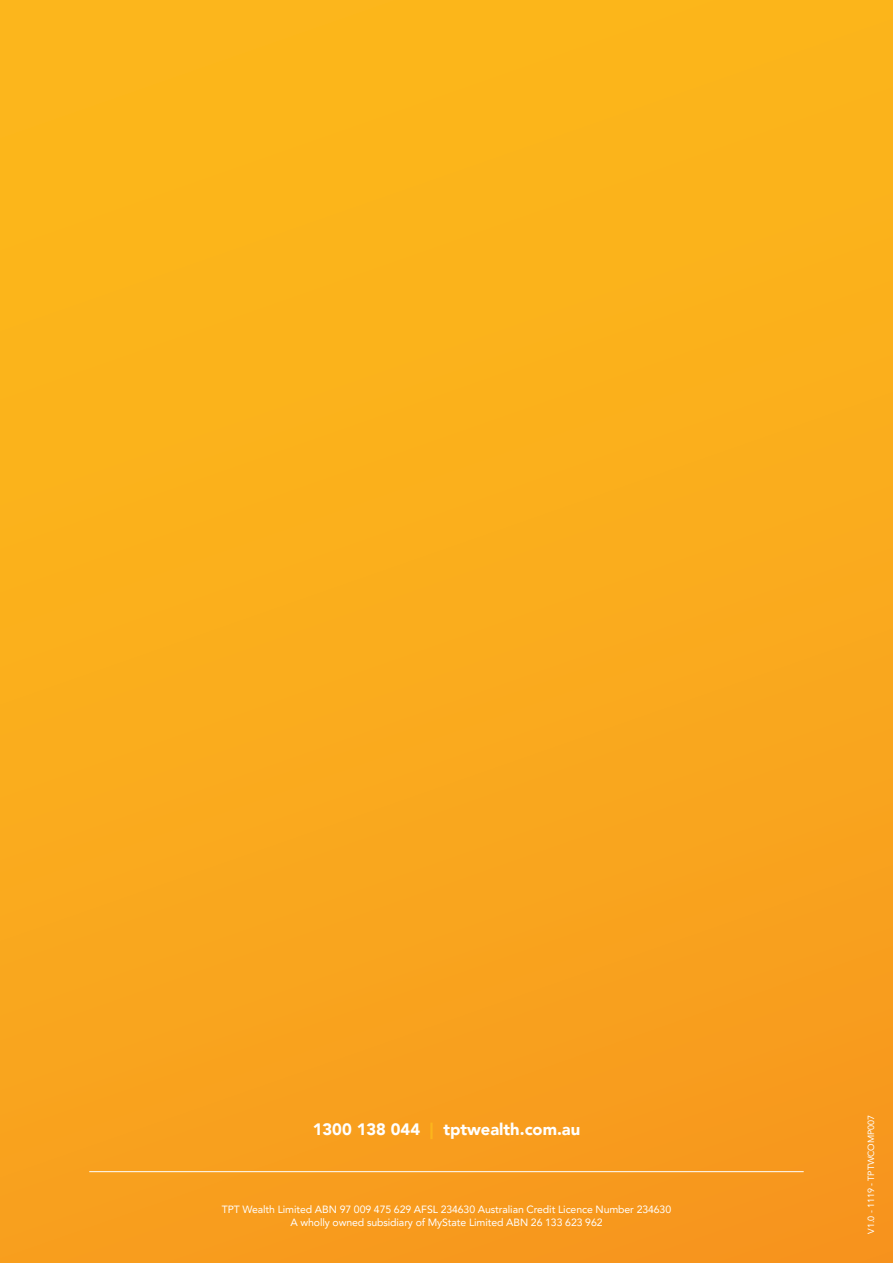
<style>
.page{position:relative;width:893px;height:1263px;background:#fff}
.page>*{position:absolute;margin:0;border:0;box-sizing:border-box;transform-origin:0 0}
.t1{font:900 16.5px "Avenir LT Pro";color:#fff}
.t2{font:10.5px/12.6px "Avenir LT Pro";letter-spacing:-.01em;color:#fff;text-align:center}
.t3{font:9px "Avenir LT Pro";letter-spacing:-.01em;color:#fff}
.s1{color:#fcb61c}
</style>
<div class="page">
<div style="left:0;top:0;width:893px;height:1263px;background:linear-gradient(to bottom,#fcba1a,#f89c1f)"></div>
<hr style="left:89px;top:1171px;width:715px;height:1px;background:#fff">
<h1 class="t1" style="left:313px;top:1119px;width:269px">1300 138 044 <span class="s1">|</span> tptwealth.com.au</h1>
<p class="t2" style="left:222px;top:1203px;width:451px">TPT Wealth Limited ABN 97 009 475 629 AFSL 234630 Australian Credit Licence Number 234630<br>A wholly owned subsidiary of MyState Limited ABN 26 133 623 962</p>
<p class="t3" style="left:865px;top:1233px;width:120px;rotate:-90deg">V1.0 - 1119 - TPTWCOMP007</p>
</div>
